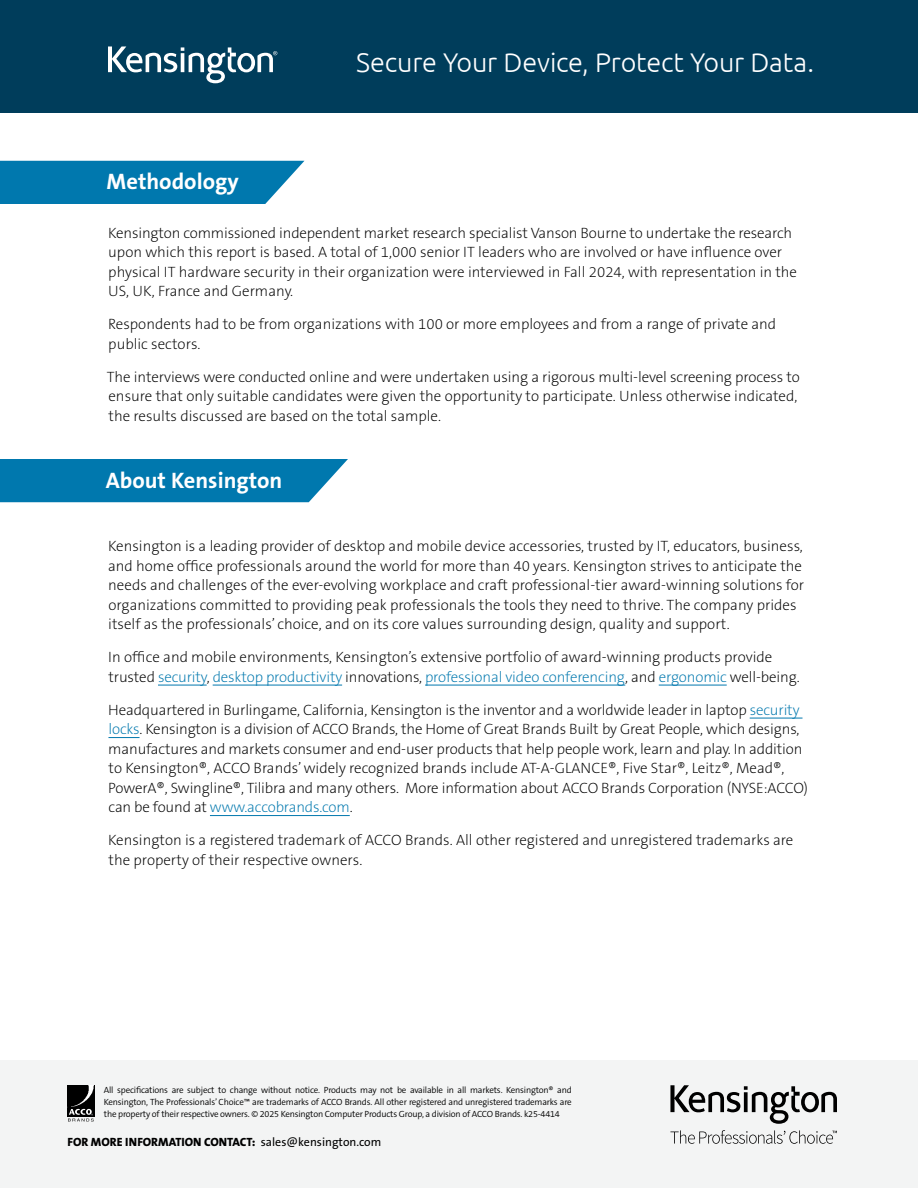
<style>
.page{position:relative;width:918px;height:1188px;background:#fff}
.page>*{position:absolute;margin:0;border:0;box-sizing:border-box;transform-origin:0 0}
.t1{font:300 27px "Ubuntu";letter-spacing:-.005em;color:#fff}
.t2{font:22.5px "The Sans KENSINGTON7 Bd";color:#fff}
.t3{font:15px/19.5px "The Sans KENSINGTON2 XL";color:#000}
.t4{font:12px "The Sans KENSINGTON8 XB";color:#000}
.t5{font:9px/12px "The Sans KENSINGTON4 SL";letter-spacing:-.02em;color:#000;text-align:justify}
.s1{color:#0078ae}
.s2{font-family:"The Sans KENSINGTON5 Rg"}
</style>
<div class="page">
<div style="left:0;top:0;width:918px;height:113px;background:#003d5b"></div>
<svg style="left:108px;top:46px;width:169px;height:37px"></svg>
<div style="left:0;top:1060px;width:918px;height:128px;background:#f3f4f4"></div>
<div style="left:67px;top:1085px;width:27px;height:32px;background:#000"></div>
<img style="left:71px;top:1085px;width:23px;height:24px">
<svg style="left:68px;top:1109px;width:26px;height:13px"></svg>
<svg style="left:670px;top:1085px;width:167px;height:59px"></svg>
<div style="left:0;top:161px;width:304px;height:43px;background:#0078ae"></div>
<div style="left:0;top:459px;width:348px;height:43px;background:#0078ae"></div>
<hr style="left:158px;top:685px;width:49px;height:1px;background:#0078ae">
<hr style="left:213px;top:685px;width:129px;height:1px;background:#0078ae">
<hr style="left:425px;top:685px;width:200px;height:1px;background:#0078ae">
<hr style="left:659px;top:685px;width:68px;height:1px;background:#0078ae">
<hr style="left:750px;top:718px;width:53px;height:1px;background:#0078ae">
<hr style="left:108px;top:737px;width:32px;height:1px;background:#0078ae">
<hr style="left:210px;top:815px;width:140px;height:1px;background:#0078ae">
<h2 class="t2" style="left:107px;top:170px;width:134px">Methodology</h2>
<h1 class="t1" style="left:356px;top:46px;width:459px">Secure Your Device, Protect Your Data.</h1>
<p class="t3" style="left:108px;top:223px;width:690px">Kensington commissioned independent market research specialist Vanson Bourne to undertake the research upon which this report is based. A total of 1,000 senior IT leaders who are involved or have influence over physical IT hardware security in their organization were interviewed in Fall 2024, with representation in the US, UK, France and Germany.</p>
<p class="t3" style="left:108px;top:315px;width:669px">Respondents had to be from organizations with 100 or more employees and from a range of private and public sectors.</p>
<p class="t3" style="left:107px;top:367px;width:695px">The interviews were conducted online and were undertaken using a rigorous multi-level screening process to ensure that only suitable candidates were given the opportunity to participate. Unless otherwise indicated, the results discussed are based on the total sample.</p>
<h2 class="t2" style="left:106px;top:468px;width:178px">About Kensington</h2>
<p class="t3" style="left:108px;top:537px;width:698px">Kensington is a leading provider of desktop and mobile device accessories, trusted by IT, educators, business, and home office professionals around the world for more than 40 years. Kensington strives to anticipate the needs and challenges of the ever-evolving workplace and craft professional-tier award-winning solutions for organizations committed to providing peak professionals the tools they need to thrive. The company prides itself as the professionals’ choice, and on its core values surrounding design, quality and support.</p>
<p class="t3" style="left:108px;top:648px;width:693px">In office and mobile environments, Kensington’s extensive portfolio of award-winning products provide trusted <span class="s1">security</span>, <span class="s1">desktop productivity</span> innovations, <span class="s1">professional video conferencing</span>, and <span class="s1">ergonomic</span> well-being.</p>
<p class="t3" style="left:108px;top:700px;width:701px">Headquartered in Burlingame, California, Kensington is the inventor and a worldwide leader in laptop <span class="s1">security locks</span>. Kensington is a division of ACCO Brands, the Home of Great Brands Built by Great People, which designs, manufactures and markets consumer and end-user products that help people work, learn and play. In addition to Kensington®, ACCO Brands’ widely recognized brands include AT-A-GLANCE®, Five Star®, Leitz®, Mead®, PowerA®, Swingline®, Tilibra and many others. More information about ACCO Brands Corporation (NYSE:ACCO) can be found at <span class="s1">www.accobrands.com</span>.</p>
<p class="t3" style="left:108px;top:831px;width:687px">Kensington is a registered trademark of ACCO Brands. All other registered and unregistered trademarks are the property of their respective owners.</p>
<p class="t5" style="left:104px;top:1085px;width:469px">All specifications are subject to change without notice. Products may not be available in all markets. Kensington® and Kensington, The Professionals’ Choice™ are trademarks of ACCO Brands. All other registered and unregistered trademarks are the property of their respective owners. © 2025 Kensington Computer Products Group, a division of ACCO Brands. k25-4414</p>
<p class="t4" style="left:68px;top:1136px;width:315px">FOR MORE INFORMATION CONTACT: <span class="s2">sales@kensington.com</span></p>
</div>
